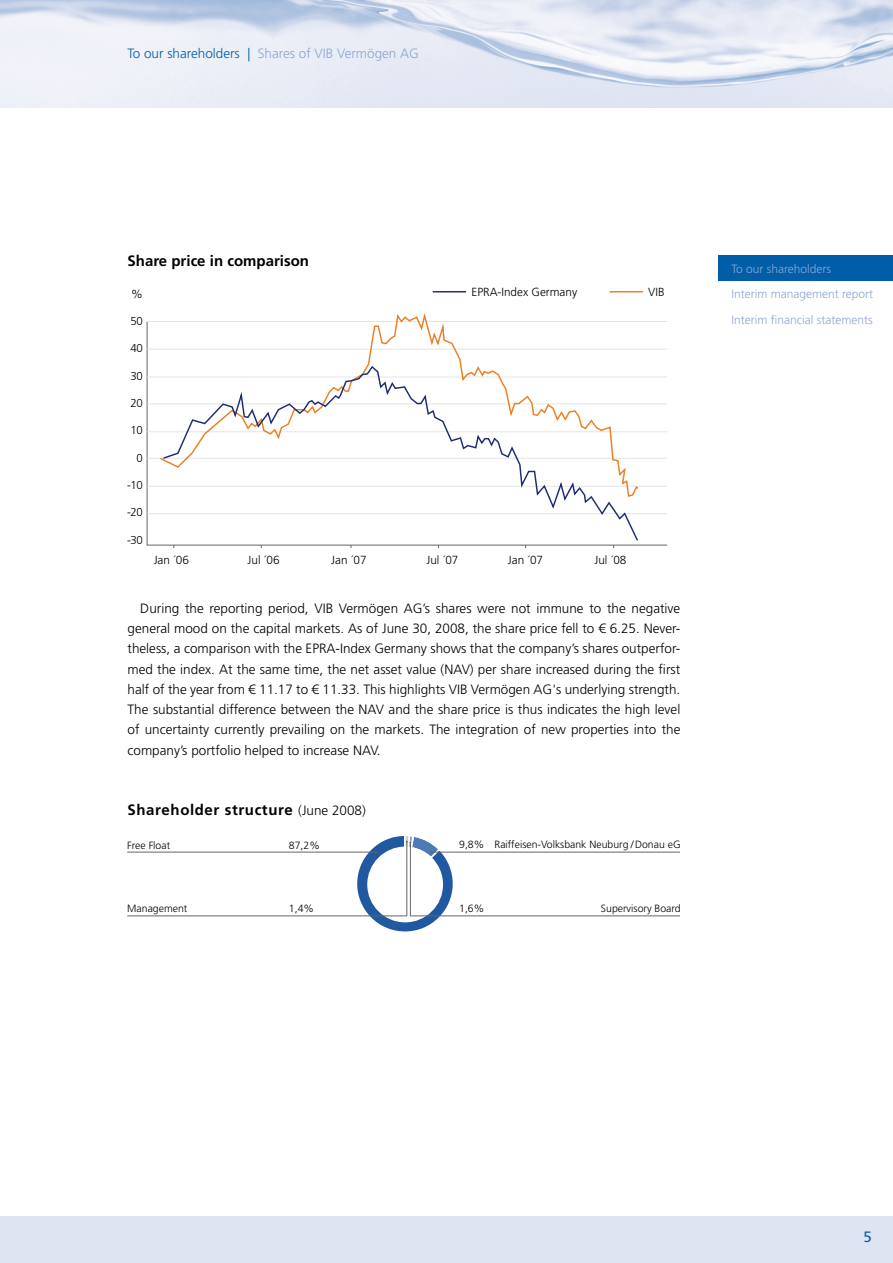
<style>
.page{position:relative;width:893px;height:1263px;background:#fff}
.page>*{position:absolute;margin:0;border:0;box-sizing:border-box;transform-origin:0 0}
.t1{font:700 15px "Frutiger LT Std";letter-spacing:.04em;color:#000}
.t2{font:700 15px "Frutiger LT Std";color:#000}
.t3{font:15px "Frutiger LT Std";color:#005ea8}
.t4{font:300 13.5px/20.2px "Frutiger LT Std";color:#000;text-align:justify}
.t5{font:300 13.5px "Frutiger LT Std";color:#8ba6d2}
.t6{font:300 12px/25.5px "Frutiger LT Std";color:#8ba6d2}
.t7{font:300 11.7px "Frutiger LT Std";color:#000}
.t8{font:300 11.4px "Frutiger LT Std";letter-spacing:-.03em;color:#000}
.t9{font:300 10.5px "Frutiger LT Std";color:#000}
.s1{color:#005ea8}
.s2{font-weight:300;font-size:13.5px}
</style>
<div class="page">
<div style="left:0;top:1216px;width:893px;height:47px;background:#dfe4f2"></div>
<img style="left:0;top:0;width:893px;height:107px">
<div style="left:719px;top:255px;width:174px;height:26px;background:#005ea8"></div>
<svg style="left:146px;top:321px;width:522px;height:225px"></svg>
<hr style="left:147px;top:513px;width:520px;height:1px;background:#e3e4e5">
<hr style="left:147px;top:486px;width:520px;height:1px;background:#e3e4e5">
<hr style="left:147px;top:458px;width:520px;height:1px;background:#e3e4e5">
<hr style="left:147px;top:431px;width:520px;height:1px;background:#e3e4e5">
<hr style="left:147px;top:404px;width:520px;height:1px;background:#e3e4e5">
<hr style="left:147px;top:377px;width:520px;height:1px;background:#e3e4e5">
<hr style="left:147px;top:349px;width:520px;height:1px;background:#e3e4e5">
<hr style="left:147px;top:321px;width:520px;height:1px;background:#e3e4e5">
<hr style="left:433px;top:291px;width:33px;height:1px;background:#1f2c76">
<hr style="left:610px;top:291px;width:33px;height:1px;background:#ec8024">
<svg style="left:159px;top:313px;width:481px;height:185px"></svg>
<svg style="left:162px;top:365px;width:477px;height:177px"></svg>
<hr style="left:128px;top:852px;width:248px;height:1px;background:#646567">
<hr style="left:128px;top:916px;width:279px;height:1px;background:#646567">
<hr style="left:431px;top:852px;width:249px;height:1px;background:#646567">
<hr style="left:410px;top:916px;width:270px;height:1px;background:#646567">
<svg style="left:352px;top:836px;width:106px;height:96px"></svg>
<hr style="left:407px;top:842px;width:1px;height:74px;background:#646567">
<p class="t5" style="left:128px;top:46px;width:293px"><span class="s1">To our shareholders |</span> Shares of VIB Vermögen AG</p>
<p class="t2" style="left:128px;top:252px;width:183px">Share price in comparison</p>
<p class="t7" style="left:131px;top:287px;width:13px">%</p>
<p class="t8" style="left:131px;top:315px;width:14px">50</p>
<p class="t8" style="left:131px;top:342px;width:14px">40</p>
<p class="t8" style="left:131px;top:369px;width:14px">30</p>
<p class="t8" style="left:131px;top:397px;width:14px">20</p>
<p class="t8" style="left:131px;top:424px;width:14px">10</p>
<p class="t8" style="left:137px;top:451px;width:8px">0</p>
<p class="t8" style="left:127px;top:479px;width:17px">-10</p>
<p class="t8" style="left:127px;top:506px;width:17px">-20</p>
<p class="t8" style="left:127px;top:533px;width:17px">-30</p>
<p class="t7" style="left:471px;top:286px;width:107px">EPRA-Index Germany</p>
<p class="t7" style="left:648px;top:286px;width:18px">VIB</p>
<p class="t7" style="left:154px;top:554px;width:37px">Jan ´06</p>
<p class="t7" style="left:248px;top:554px;width:34px">Jul ´06</p>
<p class="t7" style="left:331px;top:554px;width:37px">Jan ´07</p>
<p class="t7" style="left:426px;top:554px;width:34px">Jul ´07</p>
<p class="t7" style="left:508px;top:554px;width:37px">Jan ´07</p>
<p class="t7" style="left:594px;top:554px;width:34px">Jul ´08</p>
<p class="t4" style="left:128px;top:598px;width:554px;text-indent:13px">During the reporting period, VIB Vermögen AG’s shares were not immune to the negative general mood on the capital markets. As of June 30, 2008, the share price fell to € 6.25. Never&shy;theless, a comparison with the EPRA-Index Germany shows that the company’s shares outperfor&shy;med the index. At the same time, the net asset value (NAV) per share increased during the first half of the year from € 11.17 to € 11.33. This highlights VIB Vermögen AG's underlying strength.<br>The substantial difference between the NAV and the share price is thus indicates the high level of uncertainty currently prevailing on the markets. The integration of new properties into the company’s portfolio helped to increase NAV.</p>
<p class="t1" style="left:128px;top:801px;width:240px">Shareholder structure <span class="s2">(June 2008)</span></p>
<p class="t9" style="left:127px;top:839px;width:44px">Free Float</p>
<p class="t9" style="left:289px;top:839px;width:32px">87,2%</p>
<p class="t9" style="left:127px;top:903px;width:62px">Management</p>
<p class="t9" style="left:289px;top:903px;width:27px">1,4%</p>
<p class="t9" style="left:459px;top:839px;width:223px">9,8% Raiffeisen-Volksbank Neuburg / Donau eG</p>
<p class="t9" style="left:459px;top:903px;width:27px">1,6%</p>
<p class="t9" style="left:601px;top:903px;width:81px">Supervisory Board</p>
<p class="t6" style="left:731px;top:256px;width:143px">To our shareholders<br>Interim management report<br>Interim financial statements</p>
<p class="t3" style="left:863px;top:1228px;width:10px">5</p>
</div>
